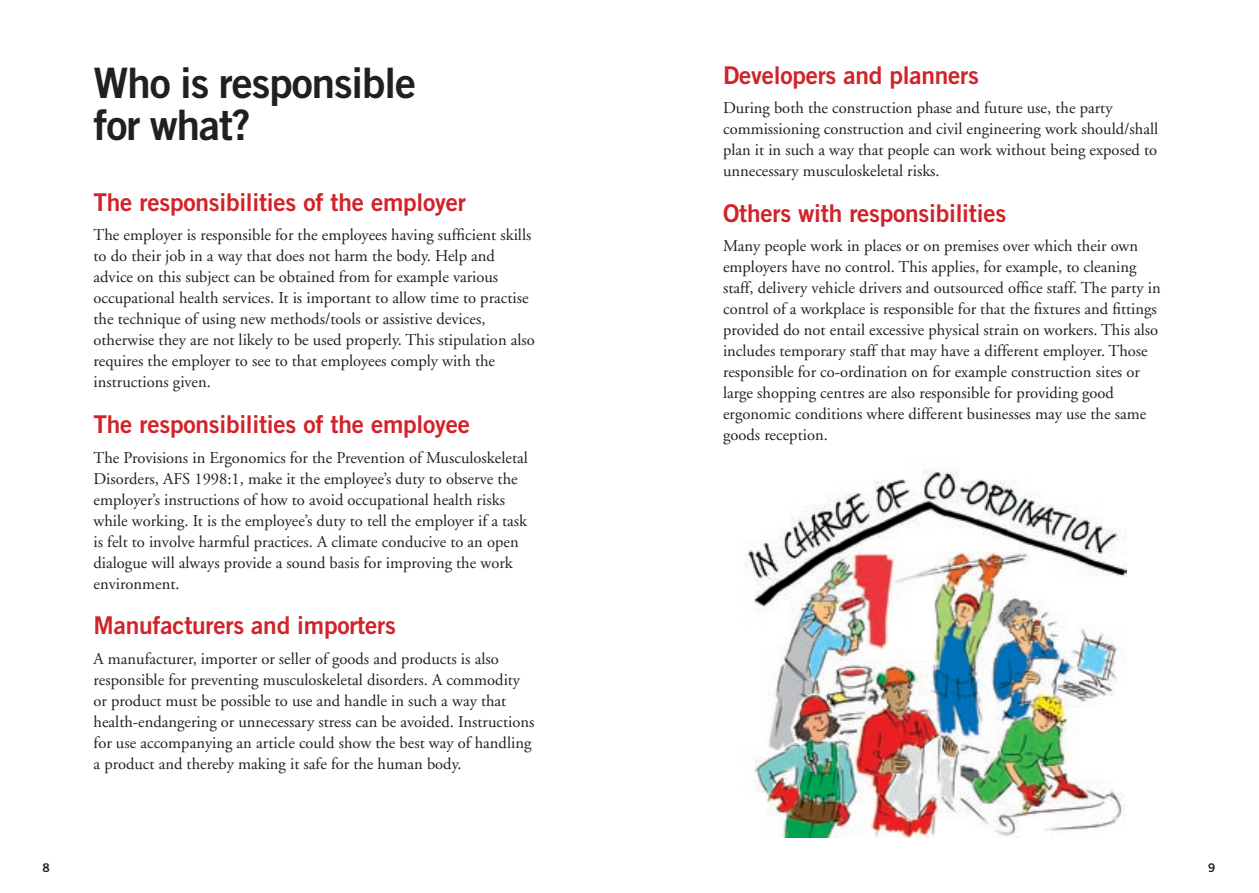
<style>
.page{position:relative;width:1259px;height:893px;background:#fff}
.page>*{position:absolute;margin:0;border:0;box-sizing:border-box;transform-origin:0 0}
.Rubrik{font:42px/42px "Trade Gothic Bold Two";letter-spacing:-.025em;color:#231f20}
.mellis{font:24.45px "Trade Gothic Bold Two";letter-spacing:-.01em;color:#d1232a}
.Brödtext{font:16.5px/21px "Adobe Garamond";color:#231f20}
.t1{font:12px "Trade Gothic Bold Two";color:#231f20}
</style>
<div class="page">
<img style="left:746px;top:468px;width:380px;height:370px">
<p class="Rubrik" style="left:94px;top:61px;width:324px">Who is responsible for what?</p>
<p class="mellis" style="left:94px;top:187px;width:374px">The responsibilities of the employer</p>
<p class="Brödtext" style="left:94px;top:225px;width:443px">The employer is responsible for the employees having sufficient skills to do their job in a way that does not harm the body. Help and advice on this subject can be obtained from for example various occupational health services. It is important to allow time to practise the technique of using new methods/tools or assistive devices, otherwise they are not likely to be used properly. This stipulation also requires the employer to see to that employees comply with the instructions given.</p>
<p class="mellis" style="left:94px;top:409px;width:378px">The responsibilities of the employee</p>
<p class="Brödtext" style="left:94px;top:447px;width:436px">The Provisions in Ergonomics for the Prevention of Musculoskeletal Disorders, AFS 1998:1, make it the employee’s duty to observe the employer’s instructions of how to avoid occupational health risks while working. It is the employee’s duty to tell the employer if a task is felt to involve harmful practices. A climate conducive to an open dialogue will always provide a sound basis for improving the work environment.</p>
<p class="mellis" style="left:94px;top:610px;width:304px">Manufacturers and importers</p>
<p class="Brödtext" style="left:94px;top:649px;width:442px">A manufacturer, importer or seller of goods and products is also responsible for preventing musculoskeletal disorders. A commodity or product must be possible to use and handle in such a way that health-endangering or unnecessary stress can be avoided. Instructions for use accompanying an article could show the best way of handling a product and thereby making it safe for the human body.</p>
<p class="mellis" style="left:723px;top:60px;width:257px">Developers and planners</p>
<p class="Brödtext" style="left:723px;top:98px;width:437px">During both the construction phase and future use, the party commissioning construction and civil engineering work should/shall plan it in such a way that people can work without being exposed to unnecessary musculoskeletal risks.</p>
<p class="mellis" style="left:723px;top:198px;width:285px">Others with responsibilities</p>
<p class="Brödtext" style="left:723px;top:236px;width:439px">Many people work in places or on premises over which their own employers have no control. This applies, for example, to cleaning staff, delivery vehicle drivers and outsourced office staff. The party in control of a workplace is responsible for that the fixtures and fittings provided do not entail excessive physical strain on workers. This also includes temporary staff that may have a different employer. Those responsible for co-ordination on for example construction sites or large shopping centres are also responsible for providing good ergonomic conditions where different businesses may use the same goods reception.</p>
<p class="t1" style="left:43px;top:860px;width:9px">8</p>
<p class="t1" style="left:1208px;top:860px;width:9px">9</p>
</div>
